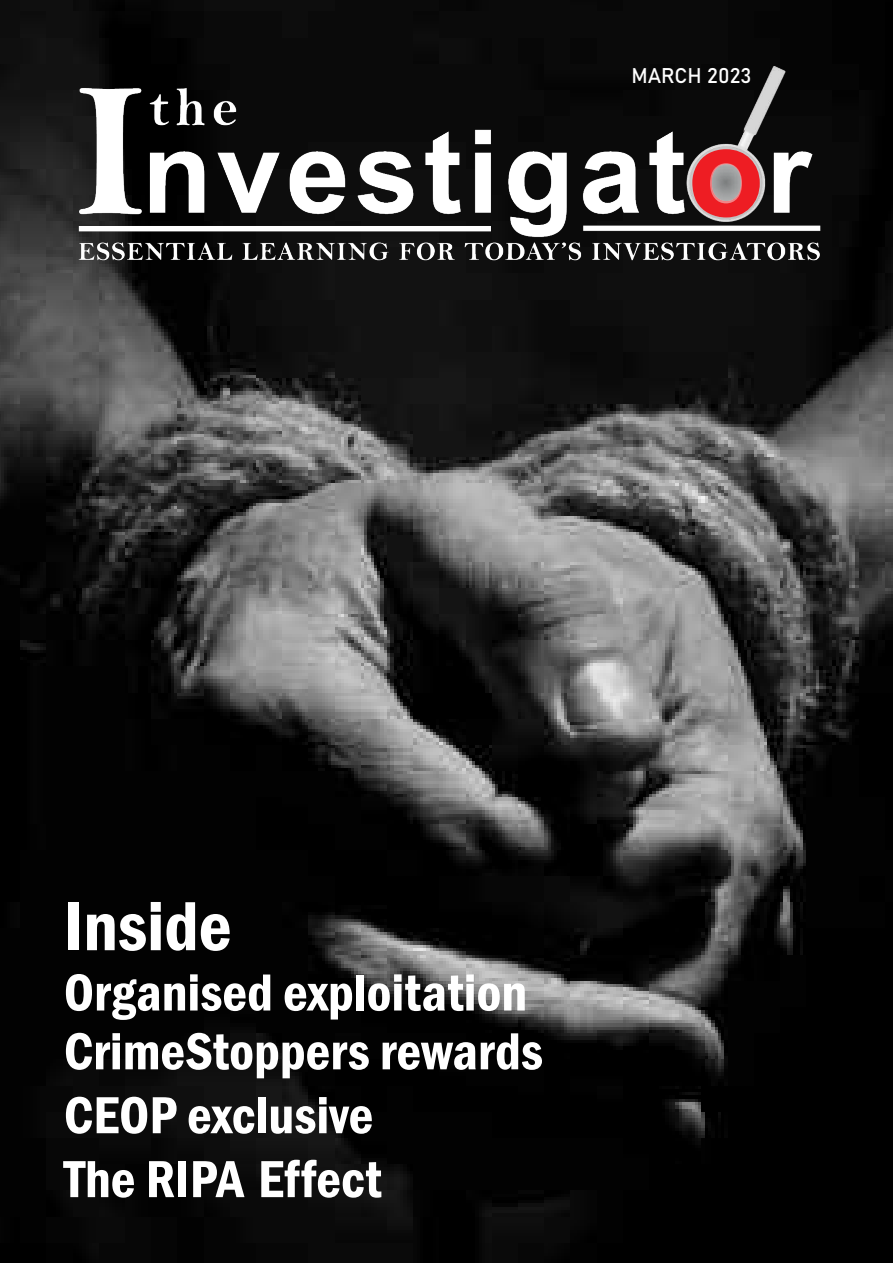
<style>
.page{position:relative;width:893px;height:1263px;background:#fff}
.page>*{position:absolute;margin:0;border:0;box-sizing:border-box;transform-origin:0 0}
.t1{font:700 126px "Arial";color:#ee1d23}
.t2{font:600 condensed 72px "Franklin Gothic";color:#fff}
.t3{font:600 condensed 54px/58.8px "Franklin Gothic";color:#fff}
.t4{font:21px "Bahnschrift";color:#fff}
</style>
<div class="page">
<img style="left:0;top:0;width:893px;height:1263px">
<img style="left:64px;top:64px;width:765px;height:210px">
<img style="left:685px;top:64px;width:104px;height:161px">
<p class="t4" style="left:632px;top:64px;width:122px">MARCH 2023</p>
<h1 class="t1" style="left:687px;top:99px;width:78px">o</h1>
<h2 class="t2" style="left:64px;top:883px;width:170px">Inside</h2>
<p class="t3" style="left:64px;top:962px;width:481px">Organised exploitation<br>CrimeStoppers rewards</p>
<p class="t3" style="left:64px;top:1083px;width:319px;line-height:63.9px">CEOP exclusive<br>The RIPA Effect</p>
</div>
